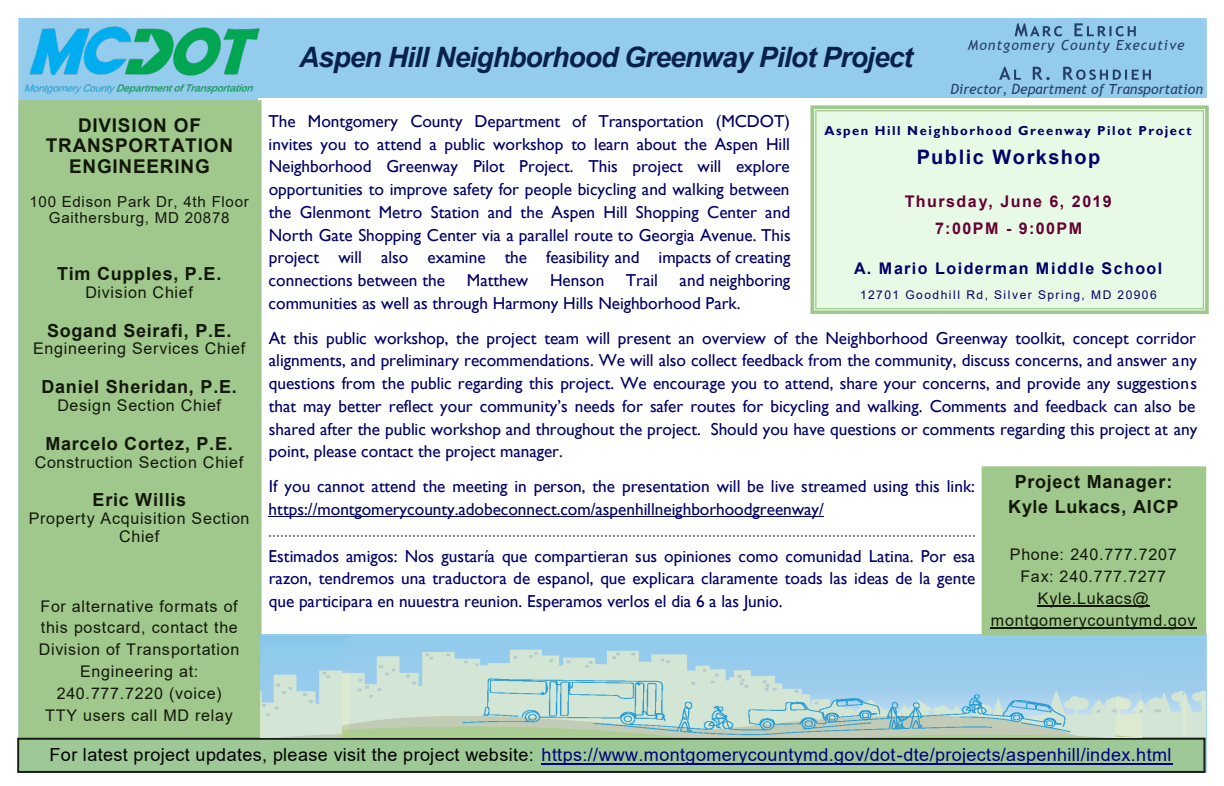
<style>
.page{position:relative;width:1224px;height:786px;background:#fff}
.page>*{position:absolute;margin:0;border:0;box-sizing:border-box;transform-origin:0 0}
.t1{font:italic 700 28px "Arial";letter-spacing:-.03em;color:#07214a}
.t2{font:700 20px "Arial";letter-spacing:.075em;color:#006}
.t3{font:700 19px/20.8px "Arial";letter-spacing:.04em;color:#13180a;text-align:center}
.t4{font:18px "Arial";letter-spacing:.02em;color:#000080}
.t5{font:700 18px/24.6px "Arial";letter-spacing:.04em;color:#13180a;text-align:center}
.t6{font:17.2px/22.8px "Gill Sans";color:#006;text-align:justify}
.t7{font:16px/21.8px "Arial";letter-spacing:.045em;color:#13180a;text-align:center}
.t8{font:700 16px/27.8px "Arial";letter-spacing:.085em;color:#603;text-align:center}
.t9{font:700 16px "Arial";letter-spacing:.09em;color:#006}
.t10{font:15.2px/16.4px "Arial";letter-spacing:.045em;color:#13180a;text-align:center}
.t11{font:italic 14px "Trebuchet MS";letter-spacing:.015em;color:#263f6a}
.t12{font:italic 14px "Trebuchet MS";letter-spacing:.065em;color:#263f6a}
.t13{font:700 13px "Gill Sans";letter-spacing:.115em;color:#006}
.t14{font:12px "Arial";letter-spacing:.12em;color:#006}
.s1{color:#000}
</style>
<div class="page">
<div style="left:18px;top:18px;width:1189px;height:754px;background:#93ccec;border:4px solid #98cded"></div>
<img style="left:21px;top:23px;width:239px;height:75px">
<svg style="left:1015px;top:23px;width:121px;height:13px"></svg>
<svg style="left:999px;top:67px;width:152px;height:13px"></svg>
<div style="left:259px;top:99px;width:948px;height:535px;background:#fff"></div>
<hr style="left:269px;top:516px;width:555px;height:1px;background:#006">
<div style="left:19px;top:100px;width:243px;height:638px;background:#a0c88c"></div>
<div style="left:18px;top:738px;width:1186px;height:34px;background:#9ec895"></div>
<div style="left:17px;top:737px;width:1188px;height:36px;border:2px solid #000"></div>
<hr style="left:541px;top:763px;width:632px;height:1px;background:#000080">
<svg style="left:810px;top:105px;width:399px;height:209px;background:#e1f6df"></svg>
<div style="left:982px;top:466px;width:224px;height:169px;background:#a0c88c"></div>
<hr style="left:1038px;top:605px;width:112px;height:1px;background:#13180a">
<hr style="left:991px;top:627px;width:206px;height:1px;background:#13180a">
<img style="left:261px;top:636px;width:87px;height:101px">
<img style="left:343px;top:638px;width:774px;height:99px">
<img style="left:1117px;top:638px;width:89px;height:99px">
<svg style="left:269px;top:535px;width:708px;height:2px"></svg>
<h1 class="t1" style="left:299px;top:39px;width:615px">Aspen Hill Neighborhood Greenway Pilot Project</h1>
<p class="t12" style="left:968px;top:37px;width:218px">Montgomery County Executive</p>
<p class="t11" style="left:951px;top:80px;width:254px">Director, Department of Transportation</p>
<p class="t6" style="left:269px;top:110px;width:524px">The Montgomery County Department of Transportation (MCDOT) invites you to attend a public workshop to learn about the Aspen Hill Neighborhood Greenway Pilot Project. This project will explore opportunities to improve safety for people bicycling and walking between the Glenmont Metro Station and the Aspen Hill Shopping Center and North Gate Shopping Center via a parallel route to Georgia Avenue. This project will also examine the feasibility and impacts of creating connections between the</p>
<p class="t3" style="left:46px;top:115px;width:189px">DIVISION OF<br>TRANSPORTATION<br>ENGINEERING</p>
<p class="t10" style="left:30px;top:193px;width:221px">100 Edison Park Dr, 4th Floor<br>Gaithersburg, MD 20878</p>
<p class="t13" style="left:825px;top:123px;width:369px">Aspen Hill Neighborhood Greenway Pilot Project</p>
<p class="t2" style="left:917px;top:143px;width:185px">Public Workshop</p>
<p class="t8" style="left:905px;top:187px;width:208px">Thursday, June 6, 2019<br>7:00PM - 9:00PM</p>
<p class="t9" style="left:854px;top:257px;width:310px">A. Mario Loiderman Middle School</p>
<p class="t14" style="left:860px;top:286px;width:298px">12701 Goodhill Rd, Silver Spring, MD 20906</p>
<p class="t5" style="left:57px;top:261px;width:166px">Tim Cupples, P.E.</p>
<p class="t7" style="left:85px;top:281px;width:109px">Division Chief</p>
<p class="t5" style="left:47px;top:318px;width:186px">Sogand Seirafi, P.E.</p>
<p class="t7" style="left:33px;top:338px;width:214px">Engineering Services Chief</p>
<p class="t5" style="left:42px;top:375px;width:197px">Daniel Sheridan, P.E.</p>
<p class="t7" style="left:57px;top:394px;width:165px">Design Section Chief</p>
<p class="t5" style="left:45px;top:431px;width:189px">Marcelo Cortez, P.E.</p>
<p class="t7" style="left:35px;top:451px;width:210px">Construction Section Chief</p>
<p class="t5" style="left:93px;top:488px;width:95px">Eric Willis</p>
<p class="t7" style="left:29px;top:510px;width:222px;line-height:17.2px">Property Acquisition Section<br>Chief</p>
<p class="t6" style="left:467px;top:269px;width:63px">Matthew</p>
<p class="t6" style="left:550px;top:269px;width:109px">Henson Trail</p>
<p class="t6" style="left:269px;top:269px;width:523px;text-indent:411px">and neighboring communities as well as through Harmony Hills Neighborhood Park.</p>
<p class="t6" style="left:269px;top:327px;width:930px">At this public workshop, the project team will present an overview of the Neighborhood Greenway toolkit, concept corridor alignments, and preliminary recommendations. We will also collect feedback from the community, discuss concerns, and answer any questions from the public regarding this project. We encourage you to attend, share your concerns, and provide any suggestions that may better reflect your community’s needs for safer routes for bicycling and walking. Comments and feedback can also be shared after the public workshop and throughout the project. Should you have questions or comments regarding this project at any point, please contact the project manager.</p>
<p class="t6" style="left:269px;top:475px;width:708px">If you cannot attend the meeting in person, the presentation will be live streamed using this link: https://montgomerycounty.adobeconnect.com/aspenhillneighborhoodgreenway/</p>
<p class="t6" style="left:269px;top:545px;width:708px">Estimados amigos: Nos gustaría que compartieran sus opiniones como comunidad Latina. Por esa razon, tendremos una traductora de espanol, que explicara claramente toads las ideas de la gente que participara en nuuestra reunion. Esperamos verlos el dia 6 a las Junio.</p>
<p class="t5" style="left:1008px;top:470px;width:172px">Project Manager:<br>Kyle Lukacs, AICP</p>
<p class="t7" style="left:991px;top:543px;width:206px">Phone: 240.777.7207<br>Fax: 240.777.7277<br>Kyle.Lukacs@ montgomerycountymd.gov</p>
<p class="t7" style="left:39px;top:595px;width:202px">For alternative formats of this postcard, contact the<br>Division of Transportation<br>Engineering at:<br>240.777.7220 (voice)<br>TTY users call MD relay</p>
<p class="t4" style="left:49px;top:742px;width:1123px"><span class="s1">For latest project updates, please visit the project website:</span> https://www.montgomerycountymd.gov/dot-dte/projects/aspenhill/index.html</p>
</div>
